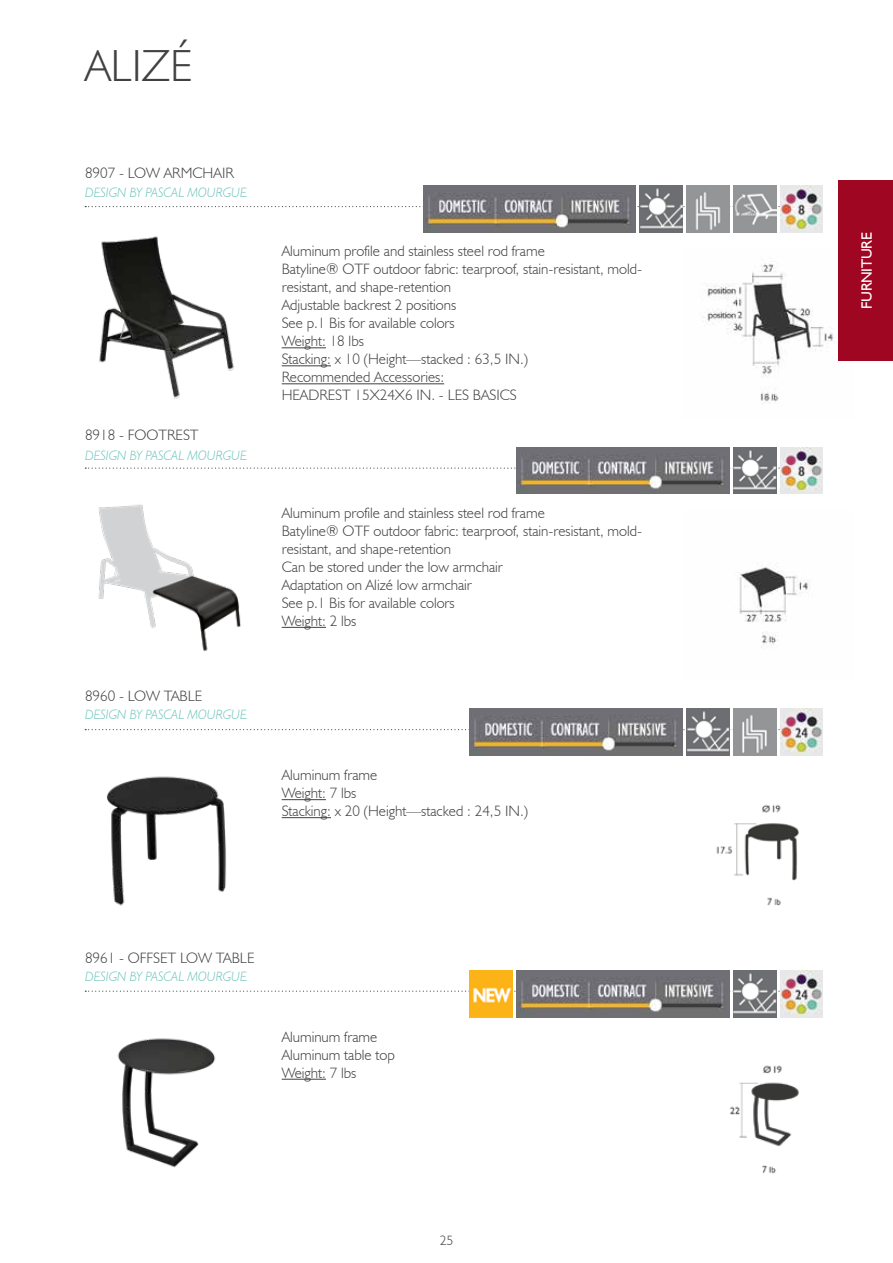
<style>
.page{position:relative;width:893px;height:1263px;background:#fff}
.page>*{position:absolute;margin:0;border:0;box-sizing:border-box;transform-origin:0 0}
.t1{font:300 45px "Humanist 521 BT";color:#414042}
.t2{font:300 15px/18px "Humanist 521 BT";color:#414042}
.t3{font:15px "Humanist 521 BT";letter-spacing:-.02em;color:#fff}
.t4{font:italic 300 13.5px "Humanist 521 BT";color:#6dc4bc}
.t5{font:300 13.5px "Humanist 521 BT";color:#414042}
</style>
<div class="page">
<svg style="left:85px;top:990px;width:695px;height:2px"></svg>
<img style="left:117px;top:1038px;width:99px;height:130px">
<img style="left:729px;top:1065px;width:70px;height:109px">
<img style="left:470px;top:970px;width:42px;height:47px">
<img style="left:517px;top:970px;width:212px;height:47px">
<img style="left:733px;top:970px;width:43px;height:47px">
<img style="left:780px;top:970px;width:43px;height:47px">
<hr style="left:282px;top:1079px;width:44px;height:1px;background:#414042">
<svg style="left:85px;top:729px;width:695px;height:1px"></svg>
<img style="left:106px;top:776px;width:120px;height:130px">
<img style="left:716px;top:804px;width:83px;height:102px">
<img style="left:470px;top:709px;width:212px;height:46px">
<img style="left:687px;top:709px;width:42px;height:46px">
<img style="left:733px;top:709px;width:43px;height:46px">
<img style="left:780px;top:709px;width:43px;height:46px">
<hr style="left:282px;top:799px;width:44px;height:1px;background:#414042">
<hr style="left:282px;top:817px;width:49px;height:1px;background:#414042">
<svg style="left:85px;top:468px;width:695px;height:1px"></svg>
<img style="left:98px;top:504px;width:143px;height:148px">
<img style="left:737px;top:563px;width:71px;height:84px">
<img style="left:517px;top:447px;width:212px;height:47px">
<img style="left:733px;top:447px;width:43px;height:47px">
<img style="left:780px;top:447px;width:43px;height:47px">
<hr style="left:282px;top:627px;width:44px;height:1px;background:#414042">
<svg style="left:85px;top:206px;width:695px;height:1px"></svg>
<img style="left:99px;top:236px;width:135px;height:163px">
<img style="left:703px;top:249px;width:136px;height:155px">
<img style="left:423px;top:186px;width:213px;height:46px">
<img style="left:640px;top:186px;width:42px;height:46px">
<img style="left:687px;top:186px;width:42px;height:46px">
<img style="left:733px;top:186px;width:43px;height:46px">
<img style="left:780px;top:186px;width:43px;height:46px">
<hr style="left:282px;top:348px;width:44px;height:1px;background:#414042">
<hr style="left:282px;top:366px;width:49px;height:1px;background:#414042">
<hr style="left:282px;top:384px;width:162px;height:1px;background:#414042">
<div style="left:839px;top:180px;width:54px;height:181px;background:#9e0621"></div>
<p class="t1" style="left:85px;top:38px;width:109px">ALIZÉ</p>
<p class="t2" style="left:85px;top:164px;width:150px">8907 - LOW ARMCHAIR</p>
<p class="t4" style="left:85px;top:184px;width:163px">DESIGN BY PASCAL MOURGUE</p>
<p class="t2" style="left:85px;top:425px;width:115px">8918 - FOOTREST</p>
<p class="t4" style="left:85px;top:447px;width:163px">DESIGN BY PASCAL MOURGUE</p>
<p class="t2" style="left:85px;top:687px;width:119px">8960 - LOW TABLE</p>
<p class="t4" style="left:85px;top:706px;width:163px">DESIGN BY PASCAL MOURGUE</p>
<p class="t2" style="left:282px;top:242px;width:362px">Aluminum profile and stainless steel rod frame<br>Batyline® OTF outdoor fabric: tearproof, stain-resistant, mold&shy;resistant, and shape-retention<br>Adjustable backrest 2 positions<br>See p.1 Bis for available colors<br>Weight: 18 lbs<br>Stacking: x 10 (Height—stacked : 63,5 IN.)<br>Recommended Accessories:<br>HEADREST 15X24X6 IN. - LES BASICS</p>
<p class="t2" style="left:282px;top:503px;width:362px">Aluminum profile and stainless steel rod frame<br>Batyline® OTF outdoor fabric: tearproof, stain-resistant, mold&shy;resistant, and shape-retention<br>Can be stored under the low armchair<br>Adaptation on Alizé low armchair<br>See p.1 Bis for available colors<br>Weight: 2 lbs</p>
<p class="t2" style="left:282px;top:765px;width:248px">Aluminum frame<br>Weight: 7 lbs<br>Stacking: x 20 (Height—stacked : 24,5 IN.)</p>
<p class="t2" style="left:85px;top:948px;width:171px">8961 - OFFSET LOW TABLE</p>
<p class="t4" style="left:85px;top:969px;width:163px">DESIGN BY PASCAL MOURGUE</p>
<p class="t2" style="left:282px;top:1027px;width:115px">Aluminum frame<br>Aluminum table top<br>Weight: 7 lbs</p>
<p class="t5" style="left:440px;top:1232px;width:15px">25</p>
<p class="t3" style="left:857px;top:309px;width:78px;rotate:-90deg">FURNITURE</p>
</div>
